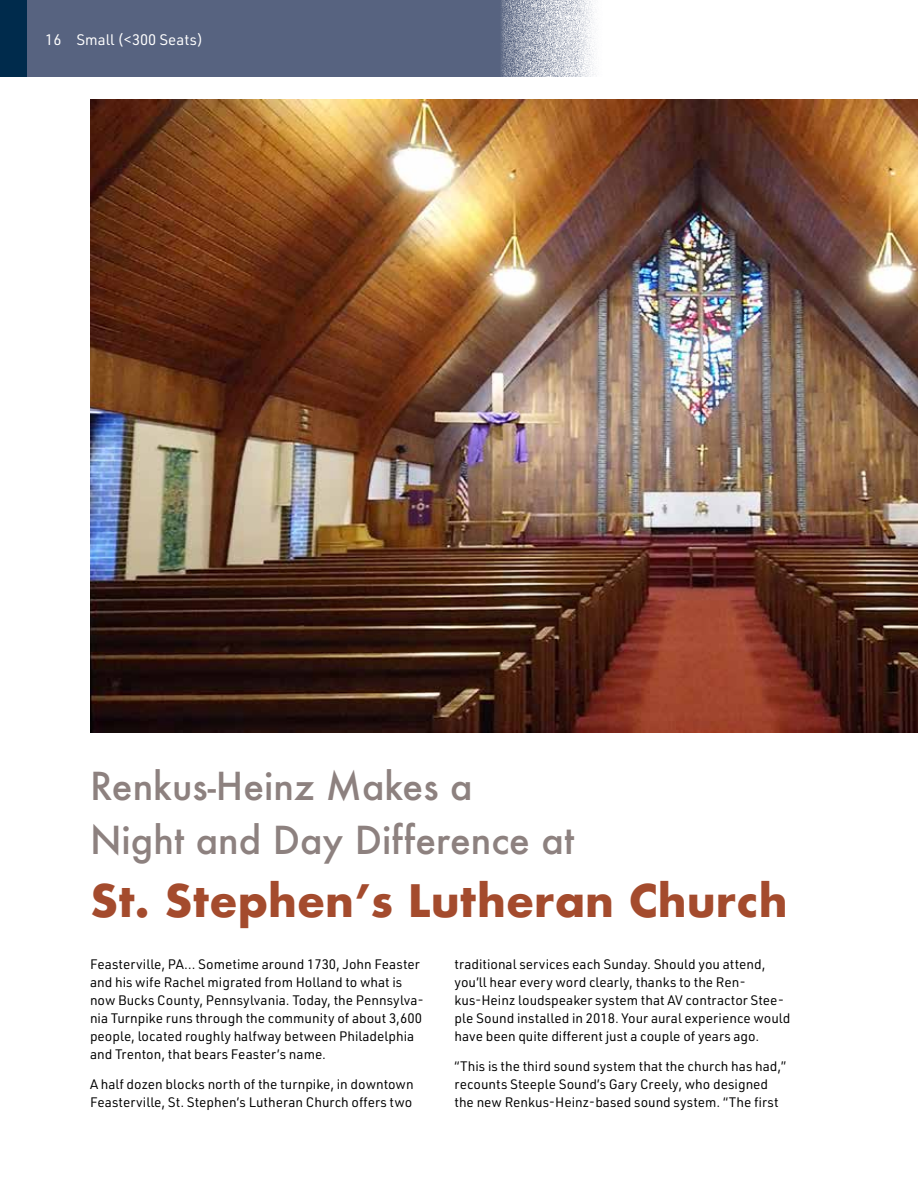
<style>
.page{position:relative;width:918px;height:1188px;background:#fff}
.page>*{position:absolute;margin:0;border:0;box-sizing:border-box;transform-origin:0 0}
.t1{font:700 43.5px "Futura";color:#a44b2d}
.t2{font:500 37.5px/54px "Futura";color:#8d817f}
.t3{font:15px "URWDIN";color:#fff}
.t4{font:13.5px/18px "URWDIN";color:#000}
</style>
<div class="page">
<svg style="left:27px;top:0;width:570px;height:77px;background:#67718c"></svg>
<div style="left:0;top:0;width:27px;height:77px;background:#002b4c"></div>
<img style="left:90px;top:99px;width:828px;height:633px">
<p class="t3" style="left:45px;top:30px;width:160px">16 Small (&lt;300 Seats)</p>
<h2 class="t2" style="left:90px;top:758px;width:486px">Renkus-Heinz Makes a<br>Night and Day Difference at</h2>
<h1 class="t1" style="left:90px;top:869px;width:699px">St. Stephen’s Lutheran Church</h1>
<p class="t4" style="left:90px;top:955px;width:336px">Feasterville, PA… Sometime around 1730, John Feaster and his wife Rachel migrated from Holland to what is now Bucks County, Pennsylvania. Today, the Pennsylva&shy;nia Turnpike runs through the community of about 3,600 people, located roughly halfway between Philadelphia and Trenton, that bears Feaster’s name.</p>
<p class="t4" style="left:90px;top:1075px;width:325px">A half dozen blocks north of the turnpike, in downtown<br>Feasterville, St. Stephen’s Lutheran Church offers two</p>
<p class="t4" style="left:454px;top:955px;width:337px">traditional services each Sunday. Should you attend, you’ll hear every word clearly, thanks to the Ren&shy;kus-Heinz loudspeaker system that AV contractor Stee&shy;ple Sound installed in 2018. Your aural experience would have been quite different just a couple of years ago.</p>
<p class="t4" style="left:454px;top:1057px;width:333px">“This is the third sound system that the church has had,” recounts Steeple Sound’s Gary Creely, who designed the new Renkus-Heinz-based sound system. “The first</p>
</div>
